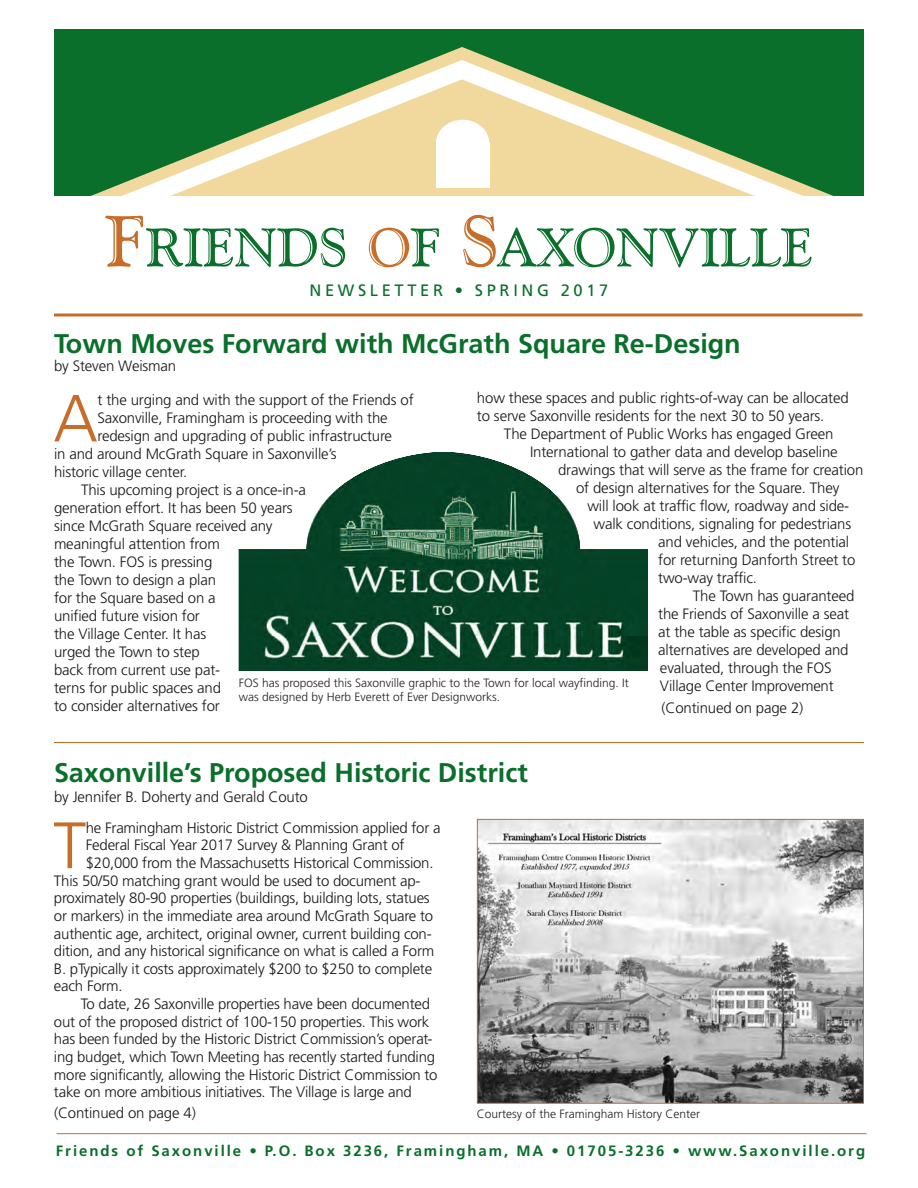
<style>
.page{position:relative;width:918px;height:1188px;background:#fff}
.page>*{position:absolute;margin:0;border:0;box-sizing:border-box;transform-origin:0 0}
.t1{font:300 66.6px "Frutiger";color:#c66d2a}
.t2{font:300 65.4px "Frutiger";color:#c66d2a}
.t3{font:54px "Goudy Handtooled BT";color:#096f2b}
.t4{font:700 27px "Frutiger";color:#096f2b}
.t5{font:16.5px "Frutiger";letter-spacing:.22em;color:#096f2b}
.t6{font:300 15px/18px "Frutiger";letter-spacing:-.01em;color:#191615}
.t7{font:700 15px "Frutiger";letter-spacing:.13em;color:#096f2b}
.t8{font:300 12px/14.4px "Frutiger";color:#231f20}
.s1{font-size:72px;color:#c66d2a}
.s2{color:#c66d2a}
</style>
<div class="page">
<div style="left:55px;top:30px;width:809px;height:296px;background:#096f2b"></div>
<hr style="left:57px;top:1133px;width:810px;height:1px;background:#c66d2a">
<svg style="left:91px;top:58px;width:344px;height:138px"></svg>
<svg style="left:435px;top:47px;width:399px;height:149px"></svg>
<img style="left:479px;top:821px;width:383px;height:281px">
<div style="left:477px;top:819px;width:387px;height:285px;border:1px solid #c66d2a"></div>
<hr style="left:54px;top:742px;width:810px;height:1px;background:#c66d2a">
<div style="left:0;top:196px;width:918px;height:136px;background:#fff"></div>
<hr style="left:54px;top:314px;width:808px;height:2px;background:#c66d2a">
<img style="left:238px;top:452px;width:410px;height:219px">
<h3 class="t3" style="left:105px;top:216px;width:709px"><span class="s1">F</span>RIENDS <span class="s2">O</span>F <span class="s1">S</span>AXONVILLE</h3>
<p class="t5" style="left:310px;top:284px;width:300px">NEWSLETTER • SPRING 2017</p>
<h3 class="t4" style="left:54px;top:333px;width:688px">Town Moves Forward with McGrath Square Re-Design</h3>
<p class="t6" style="left:54px;top:358px;width:124px">by Steven Weisman</p>
<p class="t6" style="left:477px;top:390px;width:373px">how these spaces and public rights-of-way can be allocated to serve Saxonville residents for the next 30 to 50 years.</p>
<p class="t6" style="left:504px;top:426px;width:331px">The Department of Public Works has engaged Green</p>
<p class="t6" style="left:530px;top:444px;width:309px">International to gather data and develop baseline</p>
<p class="t6" style="left:558px;top:462px;width:307px">drawings that will serve as the frame for creation</p>
<p class="t6" style="left:576px;top:480px;width:265px">of design alternatives for the Square. They</p>
<p class="t6" style="left:587px;top:498px;width:263px">will look at traffic flow, roadway and side-</p>
<p class="t6" style="left:594px;top:516px;width:259px">walk conditions, signaling for pedestrians</p>
<p class="t6" style="left:658px;top:534px;width:193px">and vehicles, and the potential</p>
<p class="t6" style="left:658px;top:552px;width:199px">for returning Danforth Street to</p>
<p class="t6" style="left:658px;top:570px;width:100px">two-way traffic.</p>
<p class="t6" style="left:693px;top:588px;width:163px">The Town has guaranteed</p>
<p class="t6" style="left:658px;top:606px;width:192px">the Friends of Saxonville a seat</p>
<p class="t6" style="left:658px;top:624px;width:184px">at the table as specific design</p>
<p class="t6" style="left:658px;top:642px;width:192px">alternatives are developed and</p>
<p class="t6" style="left:660px;top:660px;width:173px">evaluated, through the FOS</p>
<p class="t6" style="left:660px;top:678px;width:175px">Village Center Improvement</p>
<h1 class="t1" style="left:53px;top:391px;width:46px">A</h1>
<p class="t6" style="left:98px;top:392px;width:318px">t the urging and with the support of the Friends of</p>
<p class="t6" style="left:98px;top:410px;width:292px">Saxonville, Framingham is proceeding with the</p>
<p class="t6" style="left:98px;top:428px;width:296px">redesign and upgrading of public infrastructure</p>
<p class="t6" style="left:54px;top:446px;width:284px">in and around McGrath Square in Saxonville’s</p>
<p class="t6" style="left:54px;top:464px;width:135px">historic village center.</p>
<p class="t6" style="left:81px;top:482px;width:227px">This upcoming project is a once-in-a</p>
<p class="t6" style="left:54px;top:500px;width:240px">generation effort. It has been 50 years</p>
<p class="t6" style="left:54px;top:518px;width:220px">since McGrath Square received any</p>
<p class="t6" style="left:54px;top:536px;width:167px">meaningful attention from</p>
<p class="t6" style="left:54px;top:554px;width:160px">the Town. FOS is pressing</p>
<p class="t6" style="left:54px;top:572px;width:164px">the Town to design a plan</p>
<p class="t6" style="left:54px;top:590px;width:163px">for the Square based on a</p>
<p class="t6" style="left:54px;top:608px;width:147px">unified future vision for</p>
<p class="t6" style="left:54px;top:626px;width:154px">the Village Center. It has</p>
<p class="t6" style="left:54px;top:644px;width:147px">urged the Town to step</p>
<p class="t6" style="left:54px;top:662px;width:168px">back from current use pat-</p>
<p class="t6" style="left:54px;top:680px;width:169px">terns for public spaces and</p>
<p class="t6" style="left:54px;top:698px;width:167px">to consider alternatives for</p>
<p class="t8" style="left:239px;top:676px;width:391px">FOS has proposed this Saxonville graphic to the Town for local wayfinding. It was designed by Herb Everett of Ever Designworks.</p>
<p class="t6" style="left:662px;top:700px;width:143px">(Continued on page 2)</p>
<h3 class="t4" style="left:54px;top:762px;width:475px">Saxonville’s Proposed Historic District</h3>
<p class="t6" style="left:54px;top:789px;width:255px">by Jennifer B. Doherty and Gerald Couto</p>
<h2 class="t2" style="left:53px;top:819px;width:34px">T</h2>
<p class="t6" style="left:86px;top:820px;width:356px">he Framingham Historic District Commission applied for a</p>
<p class="t6" style="left:86px;top:837px;width:320px">Federal Fiscal Year 2017 Survey &amp; Planning Grant of</p>
<p class="t6" style="left:86px;top:855px;width:349px">$20,000 from the Massachusetts Historical Commission.</p>
<p class="t6" style="left:54px;top:873px;width:368px">This 50/50 matching grant would be used to document ap-</p>
<p class="t6" style="left:54px;top:890px;width:377px">proximately 80-90 properties (buildings, building lots, statues</p>
<p class="t6" style="left:54px;top:908px;width:381px">or markers) in the immediate area around McGrath Square to</p>
<p class="t6" style="left:54px;top:926px;width:379px">authentic age, architect, original owner, current building con-</p>
<p class="t6" style="left:54px;top:943px;width:382px">dition, and any historical significance on what is called a Form</p>
<p class="t6" style="left:54px;top:961px;width:380px">B. pTypically it costs approximately $200 to $250 to complete</p>
<p class="t6" style="left:54px;top:978px;width:70px">each Form.</p>
<p class="t6" style="left:81px;top:996px;width:351px">To date, 26 Saxonville properties have been documented</p>
<p class="t6" style="left:54px;top:1014px;width:377px">out of the proposed district of 100-150 properties. This work</p>
<p class="t6" style="left:54px;top:1031px;width:380px">has been funded by the Historic District Commission’s operat-</p>
<p class="t6" style="left:54px;top:1049px;width:383px">ing budget, which Town Meeting has recently started funding</p>
<p class="t6" style="left:54px;top:1067px;width:385px">more significantly, allowing the Historic District Commission to</p>
<p class="t6" style="left:54px;top:1084px;width:359px">take on more ambitious initiatives. The Village is large and</p>
<p class="t6" style="left:54px;top:1105px;width:143px">(Continued on page 4)</p>
<p class="t8" style="left:477px;top:1108px;width:225px">Courtesy of the Framingham History Center</p>
<p class="t7" style="left:56px;top:1145px;width:811px">Friends of Saxonville • P.O. Box 3236, Framingham, MA • 01705-3236 • www.Saxonville.org</p>
</div>
